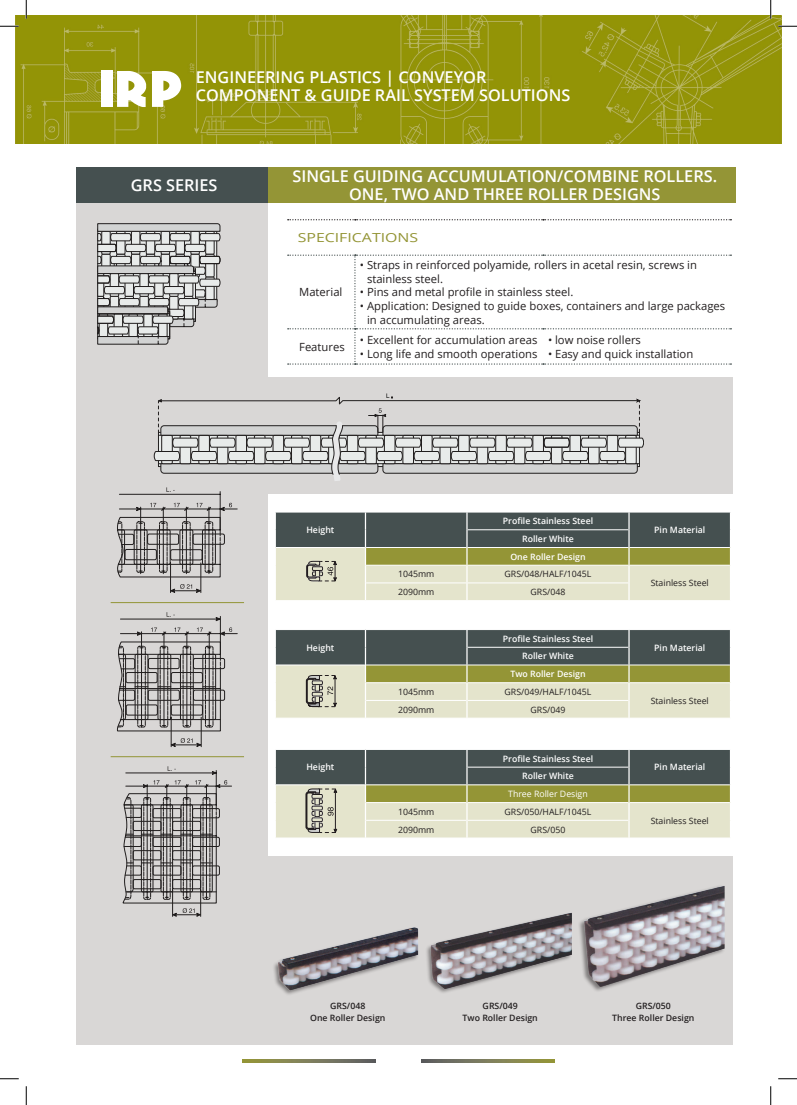
<style>
.page{position:relative;width:797px;height:1105px;background:#fff}
.page>*{position:absolute;margin:0;border:0;box-sizing:border-box;transform-origin:0 0}
.t1{font:600 16.25px/17.5px "Open Sans";color:#fff}
.t2{font:12.5px "Open Sans";color:#949536;scale:1.27 1}
.t3{font:11.25px/13.8px "Open Sans";color:#231f20}
.t4{font:600 8.75px/17.8px "Open Sans";color:#fff;text-align:center}
.t5{font:8.75px "Open Sans";color:#231f20}
.t6{font:600 8.75px/11.2px "Open Sans";color:#231f20;text-align:center}
.t7{font:8.75px "Open Sans";color:#fff}
</style>
<div class="page">
<img style="left:16px;top:16px;width:765px;height:127px">
<div style="left:101px;top:71px;width:12px;height:36px;background:#fff"></div>
<svg style="left:117px;top:71px;width:29px;height:36px"></svg>
<svg style="left:152px;top:71px;width:29px;height:36px"></svg>
<svg style="left:422px;top:1060px;width:132px;height:2px"></svg>
<svg style="left:242px;top:1060px;width:133px;height:2px"></svg>
<div style="left:77px;top:168px;width:191px;height:877px;background:#d9d7d6"></div>
<div style="left:77px;top:378px;width:655px;height:116px;background:#d9d7d6"></div>
<div style="left:77px;top:856px;width:655px;height:189px;background:#d9d7d6"></div>
<div style="left:268px;top:167px;width:467px;height:35px;background:#949536"></div>
<div style="left:77px;top:167px;width:191px;height:35px;background:#455050"></div>
<svg style="left:288px;top:219px;width:443px;height:1px"></svg>
<svg style="left:288px;top:255px;width:443px;height:110px"></svg>
<div style="left:272px;top:926px;width:146px;height:70px;background:#231f20;opacity:.5"></div>
<img style="left:276px;top:926px;width:143px;height:68px">
<div style="left:424px;top:912px;width:148px;height:83px;background:#231f20;opacity:.5"></div>
<img style="left:428px;top:912px;width:144px;height:82px">
<div style="left:578px;top:884px;width:147px;height:108px;background:#231f20;opacity:.5"></div>
<img style="left:582px;top:885px;width:143px;height:107px">
<svg style="left:98px;top:224px;width:122px;height:120px"></svg>
<svg style="left:154px;top:393px;width:489px;height:88px"></svg>
<svg style="left:117px;top:487px;width:120px;height:106px"></svg>
<svg style="left:116px;top:612px;width:121px;height:135px"></svg>
<svg style="left:123px;top:766px;width:109px;height:150px"></svg>
<hr style="left:111px;top:602px;width:133px;height:1px;background:#929435">
<hr style="left:111px;top:756px;width:133px;height:1px;background:#929435">
<svg style="left:275px;top:512px;width:456px;height:88px;background:#9b9f87"></svg>
<svg style="left:275px;top:629px;width:456px;height:89px;background:#9ca088"></svg>
<svg style="left:275px;top:749px;width:456px;height:89px;background:#9b9f88"></svg>
<svg style="left:0;top:25px;width:19px;height:2px"></svg>
<svg style="left:778px;top:25px;width:19px;height:2px"></svg>
<svg style="left:0;top:1078px;width:19px;height:1px"></svg>
<svg style="left:778px;top:1078px;width:19px;height:1px"></svg>
<svg style="left:25px;top:0;width:2px;height:19px"></svg>
<svg style="left:25px;top:1086px;width:2px;height:19px"></svg>
<svg style="left:770px;top:0;width:1px;height:19px"></svg>
<svg style="left:770px;top:1086px;width:1px;height:19px"></svg>
<h1 class="t1" style="left:196px;top:68px;width:376px">ENGINEERING PLASTICS | CONVEYOR<br>COMPONENT &amp; GUIDE RAIL SYSTEM SOLUTIONS</h1>
<h1 class="t1" style="left:131px;top:176px;width:88px">GRS SERIES</h1>
<h1 class="t1" style="left:292px;top:167px;width:426px;text-align:center">SINGLE GUIDING ACCUMULATION/COMBINE ROLLERS.<br>ONE, TWO AND THREE ROLLER DESIGNS</h1>
<p class="t2" style="left:298px;top:229px;width:96px">SPECIFICATIONS</p>
<p class="t3" style="left:299px;top:285px;width:45px">Material</p>
<p class="t3" style="left:299px;top:339px;width:47px">Features</p>
<p class="t3" style="left:367px;top:258px;width:331px;text-indent:-7px">• Straps in reinforced polyamide, rollers in acetal resin, screws in stainless steel.</p>
<p class="t3" style="left:360px;top:285px;width:215px">• Pins and metal profile in stainless steel.</p>
<p class="t3" style="left:367px;top:299px;width:360px;text-indent:-7px">• Application: Designed to guide boxes, containers and large packages in accumulating areas.</p>
<p class="t3" style="left:360px;top:333px;width:179px">• Excellent for accumulation areas</p>
<p class="t3" style="left:360px;top:346px;width:179px">• Long life and smooth operations</p>
<p class="t3" style="left:548px;top:333px;width:94px">• low noise rollers</p>
<p class="t3" style="left:548px;top:346px;width:147px">• Easy and quick installation</p>
<p class="t4" style="left:503px;top:512px;width:92px">Profile Stainless Steel</p>
<p class="t4" style="left:306px;top:521px;width:29px">Height</p>
<p class="t4" style="left:510px;top:530px;width:77px">Roller White<br>One Roller Design</p>
<p class="t4" style="left:654px;top:521px;width:53px">Pin Material</p>
<p class="t5" style="left:398px;top:568px;width:38px">1045mm</p>
<p class="t5" style="left:504px;top:568px;width:88px">GRS/048/HALF/1045L</p>
<p class="t5" style="left:650px;top:577px;width:60px">Stainless Steel</p>
<p class="t5" style="left:398px;top:586px;width:38px">2090mm</p>
<p class="t5" style="left:530px;top:586px;width:36px">GRS/048</p>
<p class="t4" style="left:503px;top:629px;width:92px">Profile Stainless Steel</p>
<p class="t4" style="left:306px;top:638px;width:29px">Height</p>
<p class="t4" style="left:510px;top:647px;width:77px">Roller White<br>Two Roller Design</p>
<p class="t4" style="left:654px;top:638px;width:53px">Pin Material</p>
<p class="t5" style="left:398px;top:686px;width:38px">1045mm</p>
<p class="t5" style="left:504px;top:686px;width:88px">GRS/049/HALF/1045L</p>
<p class="t5" style="left:650px;top:695px;width:60px">Stainless Steel</p>
<p class="t5" style="left:398px;top:703px;width:38px">2090mm</p>
<p class="t5" style="left:530px;top:703px;width:36px">GRS/049</p>
<p class="t4" style="left:503px;top:749px;width:92px">Profile Stainless Steel</p>
<p class="t4" style="left:306px;top:758px;width:29px">Height</p>
<p class="t4" style="left:522px;top:767px;width:53px">Roller White</p>
<p class="t7" style="left:508px;top:788px;width:81px">Three Roller Design</p>
<p class="t4" style="left:654px;top:758px;width:53px">Pin Material</p>
<p class="t5" style="left:398px;top:806px;width:38px">1045mm</p>
<p class="t5" style="left:504px;top:806px;width:88px">GRS/050/HALF/1045L</p>
<p class="t5" style="left:650px;top:814px;width:60px">Stainless Steel</p>
<p class="t5" style="left:398px;top:823px;width:38px">2090mm</p>
<p class="t5" style="left:530px;top:823px;width:36px">GRS/050</p>
<p class="t6" style="left:310px;top:1000px;width:77px">GRS/048<br>One Roller Design</p>
<p class="t6" style="left:462px;top:1000px;width:77px">GRS/049<br>Two Roller Design</p>
<p class="t6" style="left:612px;top:1000px;width:84px">GRS/050<br>Three Roller Design</p>
</div>
